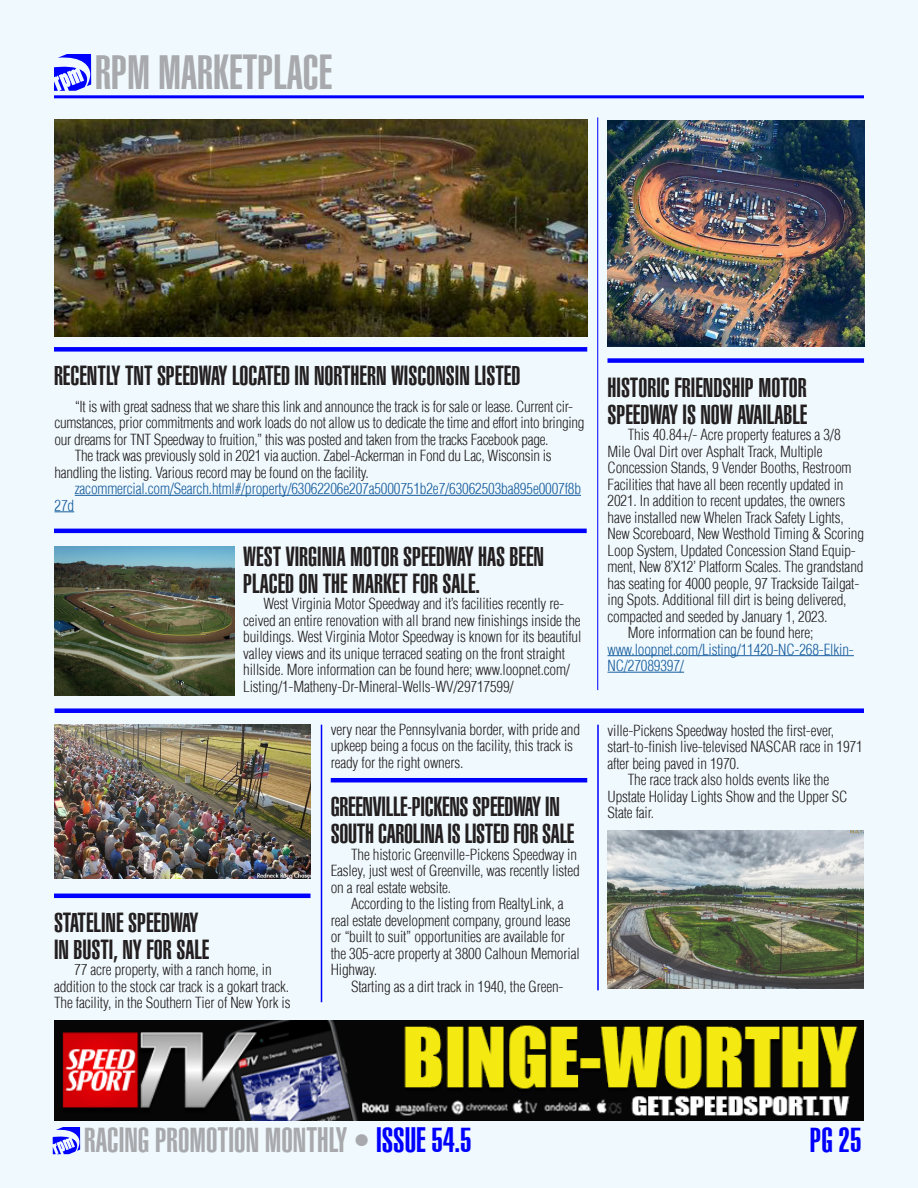
<style>
.page{position:relative;width:918px;height:1188px;background:#f0f9fd}
.page>*{position:absolute;margin:0;border:0;box-sizing:border-box;transform-origin:0 0}
.t1{font:900 extra-condensed 48px "Helvetica";color:#a8a9ad}
.t2{font:900 extra-condensed 34.5px "Helvetica";color:#a8a9ad}
.t3{font:900 extra-condensed 34.5px "Helvetica";color:#00f}
.INDUSTRY_NEWS_HEADLINE{font:900 extra-condensed 27px/27px "Helvetica";color:#231f20}
.INDUSTRY_NEWS_NO_RULE{font:900 extra-condensed 27px/27px "Helvetica";color:#231f20}
.INDUSTRY_BODY_NEWS_TEXT{font:300 condensed 15px/16.5px "Helvetica";letter-spacing:-.01em;color:#231f20}
.INDUSTRY_BODY_NEWS_TEXT-2{font:300 condensed 15px/16.5px "Helvetica";letter-spacing:-.01em;color:#175d9e}
.s1{color:#231f20}
.s2{color:#00f}
</style>
<div class="page">
<svg style="left:53px;top:1127px;width:27px;height:27px"></svg>
<svg style="left:54px;top:54px;width:37px;height:37px"></svg>
<hr style="left:54px;top:95px;width:810px;height:3px;background:#00f">
<img style="left:55px;top:120px;width:532px;height:217px">
<img style="left:608px;top:120px;width:256px;height:227px">
<div style="left:608px;top:358px;width:256px;height:5px;background:#00f"></div>
<hr style="left:608px;top:655px;width:246px;height:1px;background:#175d9e">
<hr style="left:608px;top:672px;width:76px;height:1px;background:#175d9e">
<hr style="left:75px;top:495px;width:506px;height:1px;background:#175d9e">
<svg style="left:55px;top:511px;width:19px;height:1px"></svg>
<div style="left:54px;top:347px;width:533px;height:5px;background:#00f"></div>
<hr style="left:54px;top:529px;width:533px;height:4px;background:#00f">
<hr style="left:597px;top:117px;width:1px;height:573px;background:#00f">
<hr style="left:54px;top:894px;width:256px;height:4px;background:#00f">
<hr style="left:331px;top:778px;width:256px;height:4px;background:#00f">
<img style="left:54px;top:725px;width:256px;height:153px">
<img style="left:608px;top:831px;width:256px;height:158px">
<hr style="left:321px;top:725px;width:1px;height:277px;background:#00f">
<hr style="left:597px;top:725px;width:2px;height:265px;background:#00f">
<div style="left:55px;top:708px;width:809px;height:5px;background:#00f"></div>
<img style="left:54px;top:1020px;width:810px;height:100px">
<img style="left:55px;top:547px;width:179px;height:148px">
<p class="t1" style="left:95px;top:50px;width:239px">RPM MARKETPLACE</p>
<p class="INDUSTRY_NEWS_HEADLINE" style="left:54px;top:364px;width:468px">RECENTLY TNT SPEEDWAY LOCATED IN NORTHERN WISCONSIN LISTED</p>
<p class="INDUSTRY_BODY_NEWS_TEXT" style="left:55px;top:399px;width:531px;text-indent:20px">“It is with great sadness that we share this link and announce the track is for sale or lease. Current cir&shy;cumstances, prior commitments and work loads do not allow us to dedicate the time and effort into bringing our dreams for TNT Speedway to fruition,” this was posted and taken from the tracks Facebook page.</p>
<p class="INDUSTRY_BODY_NEWS_TEXT" style="left:55px;top:449px;width:499px;text-indent:20px">The track was previously sold in 2021 via auction. Zabel-Ackerman in Fond du Lac, Wisconsin is handling the listing. Various record may be found on the facility.</p>
<p class="INDUSTRY_BODY_NEWS_TEXT-2" style="left:75px;top:482px;width:508px">zacommercial.com/Search.html#/property/63062206e207a5000751b2e7/63062503ba895e0007f8b</p>
<p class="INDUSTRY_BODY_NEWS_TEXT-2" style="left:55px;top:498px;width:21px">27d</p>
<p class="INDUSTRY_NEWS_NO_RULE" style="left:243px;top:544px;width:302px">WEST VIRGINIA MOTOR SPEEDWAY HAS BEEN<br>PLACED ON THE MARKET FOR SALE.</p>
<p class="INDUSTRY_BODY_NEWS_TEXT" style="left:243px;top:597px;width:340px;text-indent:20px">West Virginia Motor Speedway and it’s facilities recently re&shy;ceived an entire renovation with all brand new finishings inside the buildings. West Virginia Motor Speedway is known for its beautiful valley views and its unique terraced seating on the front straight hillside. More information can be found here; www.loopnet.com/ Listing/1-Matheny-Dr-Mineral-Wells-WV/29717599/</p>
<p class="INDUSTRY_NEWS_HEADLINE" style="left:608px;top:375px;width:201px">HISTORIC FRIENDSHIP MOTOR<br>SPEEDWAY IS NOW AVAILABLE</p>
<p class="INDUSTRY_BODY_NEWS_TEXT" style="left:608px;top:428px;width:258px;text-indent:20px">This 40.84+/- Acre property features a 3/8<br>Mile Oval Dirt over Asphalt Track, Multiple Concession Stands, 9 Vender Booths, Restroom Facilities that have all been recently updated in 2021. In addition to recent updates, the owners have installed new Whelen Track Safety Lights, New Scoreboard, New Westhold Timing &amp; Scoring Loop System, Updated Concession Stand Equip&shy;ment, New 8’X12’ Platform Scales. The grandstand has seating for 4000 people, 97 Trackside Tailgat&shy;ing Spots. Additional fill dirt is being delivered, compacted and seeded by January 1, 2023.</p>
<p class="INDUSTRY_BODY_NEWS_TEXT-2" style="left:608px;top:626px;width:248px;text-indent:20px"><span class="s1">More information can be found here; </span>www.loopnet.com/Listing/11420-NC-268-Elkin-<br>NC/27089397/</p>
<p class="INDUSTRY_NEWS_HEADLINE" style="left:54px;top:910px;width:157px">STATELINE SPEEDWAY<br>IN BUSTI, NY FOR SALE</p>
<p class="INDUSTRY_BODY_NEWS_TEXT" style="left:54px;top:963px;width:238px;text-align:center">77 acre property, with a ranch home, in addition to the stock car track is a gokart track.<br>The facility, in the Southern Tier of New York is</p>
<p class="INDUSTRY_BODY_NEWS_TEXT" style="left:331px;top:722px;width:251px">very near the Pennsylvania border, with pride and upkeep being a focus on the facility, this track is ready for the right owners.</p>
<p class="INDUSTRY_BODY_NEWS_TEXT" style="left:608px;top:723px;width:257px">ville-Pickens Speedway hosted the first-ever, start-to-finish live-televised NASCAR race in 1971 after being paved in 1970.</p>
<p class="INDUSTRY_BODY_NEWS_TEXT" style="left:608px;top:773px;width:242px;text-indent:20px">The race track also holds events like the<br>Upstate Holiday Lights Show and the Upper SC<br>State fair.</p>
<p class="INDUSTRY_NEWS_HEADLINE" style="left:331px;top:795px;width:245px">GREENVILLE-PICKENS SPEEDWAY IN<br>SOUTH CAROLINA IS LISTED FOR SALE</p>
<p class="INDUSTRY_BODY_NEWS_TEXT" style="left:331px;top:847px;width:250px;text-indent:20px">The historic Greenville-Pickens Speedway in<br>Easley, just west of Greenville, was recently listed on a real estate website.</p>
<p class="INDUSTRY_BODY_NEWS_TEXT" style="left:331px;top:897px;width:250px;text-indent:20px">According to the listing from RealtyLink, a real estate development company, ground lease or “built to suit” opportunities are available for the 305-acre property at 3800 Calhoun Memorial Highway.</p>
<p class="INDUSTRY_BODY_NEWS_TEXT" style="left:351px;top:979px;width:214px">Starting as a dirt track in 1940, the Green-</p>
<h2 class="t2" style="left:84px;top:1124px;width:389px">RACING PROMOTION MONTHLY • <span class="s2">ISSUE 54.5</span></h2>
<h2 class="t3" style="left:810px;top:1124px;width:53px">PG 25</h2>
</div>
